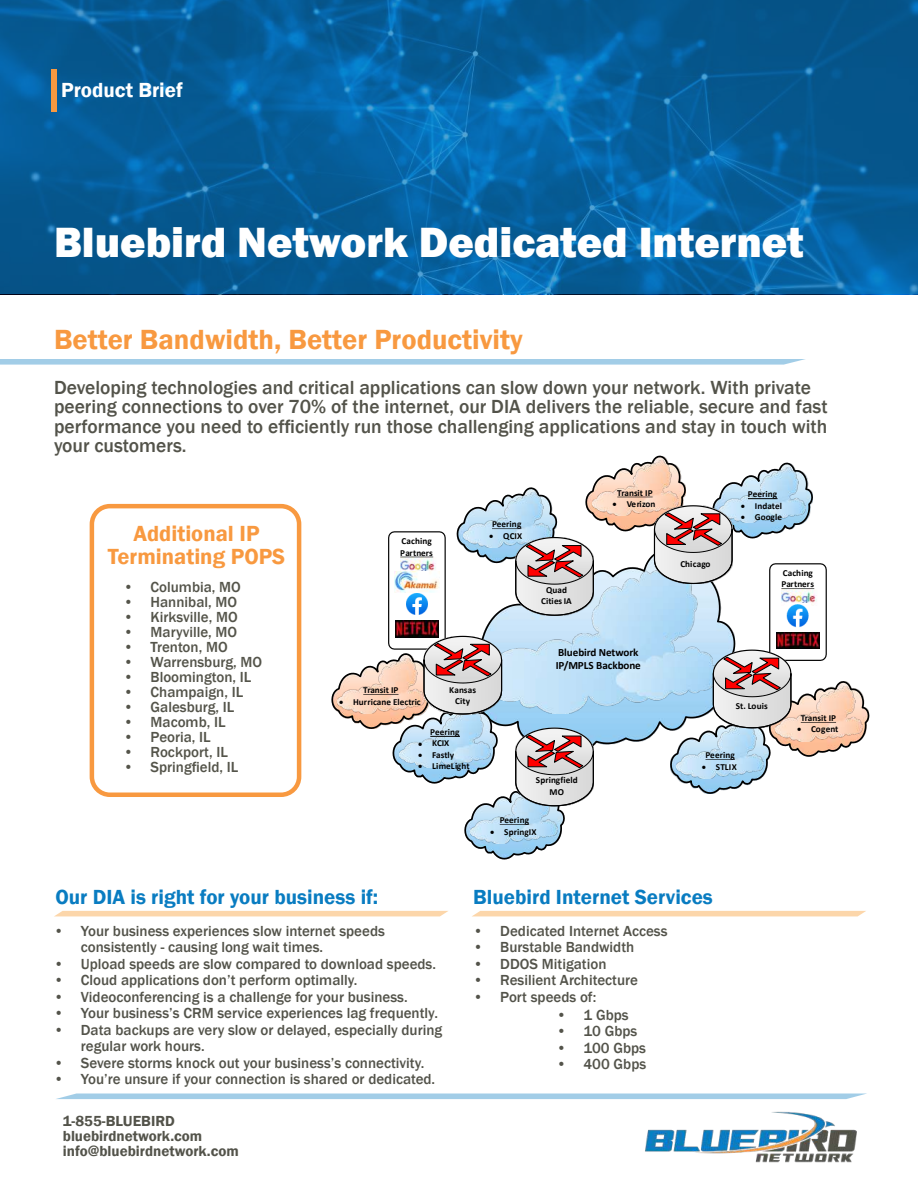
<style>
.page{position:relative;width:918px;height:1188px;background:#fff}
.page>*{position:absolute;margin:0;border:0;box-sizing:border-box;transform-origin:0 0}
.t1{font:800 43.5px "Franklin Gothic";color:#fff}
.t2{font:600 28.5px "Franklin Gothic";color:#f89940}
.t3{font:600 22.5px/22.5px "Franklin Gothic";color:#f89940;text-align:center}
.t4{font:600 21px "Franklin Gothic";color:#097cc1}
.t5{font:600 21px "Franklin Gothic";color:#fff}
.t6{font:500 19.5px/19.5px "Franklin Gothic";color:#53534a}
.t7{font:500 15px/16.5px "Franklin Gothic";color:#53534a}
.t8{font:500 15px "Franklin Gothic";color:#54544a}
.t9{font:600 15px/15px "Franklin Gothic";color:#53534a}
.t10{font:700 11.1px/13.4px "Calibri";letter-spacing:-.01em;color:#000}
.t11{font:700 9.15px/11.2px "Calibri";letter-spacing:.01em;color:#000;text-align:center}
.t12{font:700 9.15px "Calibri";letter-spacing:-.01em;color:#000}
</style>
<div class="page">
<svg style="left:0;top:0;width:918px;height:294px;background:#065f9b"></svg>
<div style="left:51px;top:70px;width:6px;height:42px;background:#f89940"></div>
<img style="left:645px;top:1111px;width:212px;height:52px">
<svg style="left:0;top:359px;width:805px;height:6px;background:#a9d0e8"></svg>
<svg style="left:56px;top:1093px;width:811px;height:6px;background:#abd2e9"></svg>
<div style="left:55px;top:911px;width:393px;height:5px;background:#fcd6aa"></div>
<div style="left:472px;top:911px;width:394px;height:5px;background:#fcd6aa"></div>
<div style="left:90px;top:504px;width:211px;height:293px;border:5px solid #f89940;border-radius:18px"></div>
<svg style="left:331px;top:456px;width:538px;height:404px"></svg>
<h3 class="t5" style="left:61px;top:81px;width:123px">Product Brief</h3>
<h1 class="t1" style="left:54px;top:225px;width:751px">Bluebird Network Dedicated Internet</h1>
<h2 class="t2" style="left:54px;top:327px;width:470px">Better Bandwidth, Better Productivity</h2>
<p class="t6" style="left:54px;top:378px;width:775px">Developing technologies and critical applications can slow down your network. With private peering connections to over 70% of the internet, our DIA delivers the reliable, secure and fast performance you need to efficiently run those challenging applications and stay in touch with your customers.</p>
<h3 class="t3" style="left:108px;top:524px;width:179px">Additional IP<br>Terminating POPS</h3>
<p class="t8" style="left:124px;top:581px;width:119px">• Columbia, MO</p>
<p class="t8" style="left:124px;top:596px;width:115px">• Hannibal, MO</p>
<p class="t8" style="left:124px;top:611px;width:116px">• Kirksville, MO</p>
<p class="t8" style="left:124px;top:626px;width:115px">• Maryville, MO</p>
<p class="t8" style="left:124px;top:641px;width:106px">• Trenton, MO</p>
<p class="t8" style="left:124px;top:656px;width:140px">• Warrensburg, MO</p>
<p class="t8" style="left:124px;top:671px;width:129px">• Bloomington, IL</p>
<p class="t8" style="left:124px;top:686px;width:121px">• Champaign, IL</p>
<p class="t8" style="left:124px;top:701px;width:112px">• Galesburg, IL</p>
<p class="t8" style="left:124px;top:716px;width:104px">• Macomb, IL</p>
<p class="t8" style="left:124px;top:731px;width:89px">• Peoria, IL</p>
<p class="t8" style="left:124px;top:746px;width:106px">• Rockport, IL</p>
<p class="t8" style="left:124px;top:761px;width:116px">• Springfield, IL</p>
<p class="t11" style="left:400px;top:536px;width:34px;text-align:left">Caching<br>Partners</p>
<p class="t11" style="left:492px;top:519px;width:31px">Peering</p>
<p class="t11" style="left:489px;top:531px;width:35px">• QCIX</p>
<p class="t11" style="left:541px;top:585px;width:32px">Quad<br>CitiesIA</p>
<p class="t11" style="left:617px;top:487px;width:37px">Transit IP</p>
<p class="t12" style="left:613px;top:500px;width:44px">• Verizon</p>
<p class="t11" style="left:363px;top:685px;width:37px">Transit IP</p>
<p class="t11" style="left:339px;top:696px;width:83px">• Hurricane Electric</p>
<p class="t11" style="left:449px;top:684px;width:28px">Kansas<br>City</p>
<p class="t11" style="left:430px;top:727px;width:31px">Peering</p>
<p class="t11" style="left:418px;top:738px;width:33px">• KCIX</p>
<p class="t11" style="left:418px;top:749px;width:38px">• Fastly</p>
<p class="t11" style="left:418px;top:761px;width:53px">• LimeLight</p>
<p class="t10" style="left:556px;top:646px;width:87px">Bluebird Network<br>IP/MPLS Backbone</p>
<p class="t11" style="left:536px;top:775px;width:43px">Springfield<br>MO</p>
<p class="t11" style="left:500px;top:815px;width:31px">Peering</p>
<p class="t11" style="left:490px;top:827px;width:48px">• SpringIX</p>
<p class="t11" style="left:680px;top:559px;width:31px">Chicago</p>
<p class="t11" style="left:748px;top:489px;width:31px">Peering</p>
<p class="t11" style="left:741px;top:500px;width:43px">• Indatel</p>
<p class="t11" style="left:741px;top:512px;width:43px">• Google</p>
<p class="t11" style="left:781px;top:568px;width:34px;text-align:left">Caching<br>Partners</p>
<p class="t11" style="left:736px;top:701px;width:33px">St. Louis</p>
<p class="t11" style="left:801px;top:713px;width:37px">Transit IP</p>
<p class="t11" style="left:797px;top:724px;width:42px">• Cogent</p>
<p class="t11" style="left:706px;top:750px;width:31px">Peering</p>
<p class="t11" style="left:702px;top:761px;width:36px">• STLIX</p>
<h3 class="t4" style="left:56px;top:888px;width:324px">Our DIA is right for your business if:</h3>
<h3 class="t4" style="left:473px;top:888px;width:241px">Bluebird Internet Services</h3>
<p class="t7" style="left:81px;top:923px;width:306px;text-indent:-27px">• Your business experiences slow internet speeds consistently - causing long wait times.</p>
<p class="t7" style="left:54px;top:956px;width:384px">• Upload speeds are slow compared to download speeds.</p>
<p class="t7" style="left:54px;top:973px;width:305px">• Cloud applications don’t perform optimally.</p>
<p class="t7" style="left:54px;top:989px;width:355px">• Videoconferencing is a challenge for your business.</p>
<p class="t7" style="left:54px;top:1006px;width:386px">• Your business’s CRM service experiences lag frequently.</p>
<p class="t7" style="left:81px;top:1022px;width:363px;text-indent:-27px">• Data backups are very slow or delayed, especially during regular work hours.</p>
<p class="t7" style="left:54px;top:1055px;width:372px">• Severe storms knock out your business’s connectivity.</p>
<p class="t7" style="left:54px;top:1072px;width:383px">• You’re unsure if your connection is shared or dedicated.</p>
<p class="t7" style="left:473px;top:923px;width:196px">• Dedicated Internet Access</p>
<p class="t7" style="left:473px;top:940px;width:163px">• Burstable Bandwidth</p>
<p class="t7" style="left:473px;top:956px;width:135px">• DDOS Mitigation</p>
<p class="t7" style="left:473px;top:973px;width:166px">• Resilient Architecture</p>
<p class="t7" style="left:473px;top:989px;width:125px">• Port speeds of:</p>
<p class="t7" style="left:557px;top:1007px;width:74px">• 1 Gbps</p>
<p class="t7" style="left:557px;top:1024px;width:82px">• 10 Gbps</p>
<p class="t7" style="left:557px;top:1040px;width:91px">• 100 Gbps</p>
<p class="t7" style="left:557px;top:1057px;width:91px">• 400 Gbps</p>
<p class="t9" style="left:63px;top:1115px;width:178px">1-855-BLUEBIRD bluebirdnetwork.com info@bluebirdnetwork.com</p>
</div>
